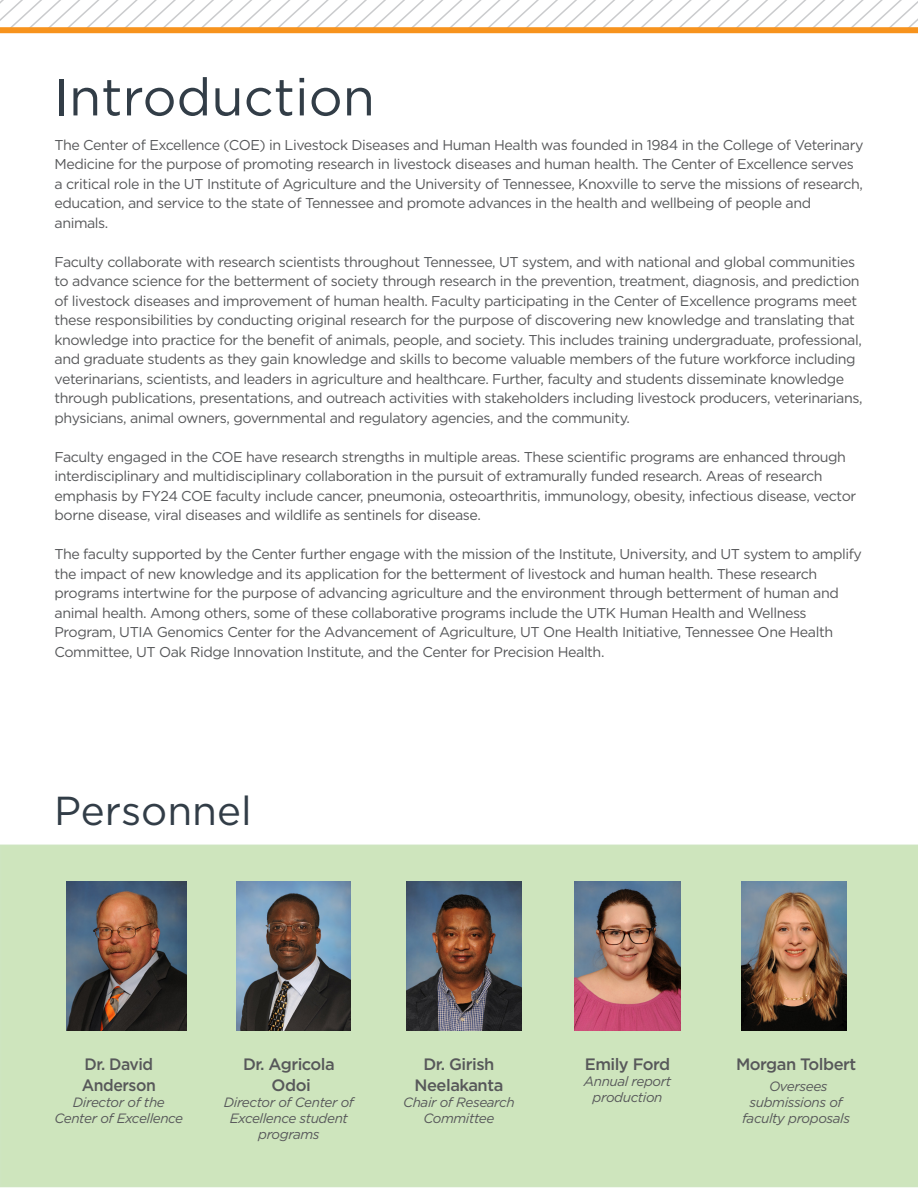
<style>
.page{position:relative;width:918px;height:1188px;background:#fff}
.page>*{position:absolute;margin:0;border:0;box-sizing:border-box;transform-origin:0 0}
.t1{font:52.5px "Gotham";color:#323d47}
.t2{font:40.5px "Gotham";color:#323d47}
.t3{font:500 16.5px/21px "Gotham";letter-spacing:-.03em;color:#57585a;text-align:center}
.t4{font:500 16.5px/21px "Gotham";letter-spacing:-.03em;color:#57585a;scale:.96 1}
.t5{font:14.25px/19.5px "Gotham";letter-spacing:-.03em;color:#57585a}
.t6{font:italic 13.5px/16.2px "Gotham";letter-spacing:-.03em;color:#57585a;text-align:center}
</style>
<div class="page">
<svg style="left:0;top:0;width:918px;height:34px"></svg>
<div style="left:0;top:27px;width:918px;height:6px;background:#f7931d"></div>
<div style="left:0;top:845px;width:918px;height:342px;background:#cee5bd"></div>
<img style="left:66px;top:881px;width:120px;height:149px">
<img style="left:236px;top:881px;width:115px;height:149px">
<img style="left:407px;top:881px;width:114px;height:149px">
<img style="left:742px;top:881px;width:105px;height:149px">
<img style="left:575px;top:881px;width:105px;height:149px">
<p class="t1" style="left:54px;top:63px;width:323px">Introduction</p>
<p class="t5" style="left:55px;top:135px;width:811px">The Center of Excellence (COE) in Livestock Diseases and Human Health was founded in 1984 in the College of Veterinary Medicine for the purpose of promoting research in livestock diseases and human health. The Center of Excellence serves a critical role in the UT Institute of Agriculture and the University of Tennessee, Knoxville to serve the missions of research, education, and service to the state of Tennessee and promote advances in the health and wellbeing of people and animals.</p>
<p class="t5" style="left:55px;top:252px;width:810px">Faculty collaborate with research scientists throughout Tennessee, UT system, and with national and global communities to advance science for the betterment of society through research in the prevention, treatment, diagnosis, and prediction of livestock diseases and improvement of human health. Faculty participating in the Center of Excellence programs meet these responsibilities by conducting original research for the purpose of discovering new knowledge and translating that knowledge into practice for the benefit of animals, people, and society. This includes training undergraduate, professional, and graduate students as they gain knowledge and skills to become valuable members of the future workforce including veterinarians, scientists, and leaders in agriculture and healthcare. Further, faculty and students disseminate knowledge through publications, presentations, and outreach activities with stakeholders including livestock producers, veterinarians, physicians, animal owners, governmental and regulatory agencies, and the community.</p>
<p class="t5" style="left:55px;top:447px;width:803px">Faculty engaged in the COE have research strengths in multiple areas. These scientific programs are enhanced through interdisciplinary and multidisciplinary collaboration in the pursuit of extramurally funded research. Areas of research emphasis by FY24 COE faculty include cancer, pneumonia, osteoarthritis, immunology, obesity, infectious disease, vector borne disease, viral diseases and wildlife as sentinels for disease.</p>
<p class="t5" style="left:55px;top:544px;width:809px">The faculty supported by the Center further engage with the mission of the Institute, University, and UT system to amplify the impact of new knowledge and its application for the betterment of livestock and human health. These research programs intertwine for the purpose of advancing agriculture and the environment through betterment of human and animal health. Among others, some of these collaborative programs include the UTK Human Health and Wellness Program, UTIA Genomics Center for the Advancement of Agriculture, UT One Health Initiative, Tennessee One Health Committee, UT Oak Ridge Innovation Institute, and the Center for Precision Health.</p>
<p class="t2" style="left:54px;top:785px;width:199px">Personnel</p>
<p class="t4" style="left:82px;top:1053px;width:78px">Dr. David<br>Anderson</p>
<p class="t6" style="left:54px;top:1094px;width:130px">Director of the<br>Center of Excellence</p>
<p class="t3" style="left:243px;top:1053px;width:93px">Dr. Agricola</p>
<p class="t3" style="left:272px;top:1074px;width:41px">Odoi</p>
<p class="t6" style="left:224px;top:1094px;width:132px">Director of Center of<br>Excellence student programs</p>
<p class="t3" style="left:415px;top:1053px;width:90px">Dr. Girish<br>Neelakanta</p>
<p class="t6" style="left:403px;top:1094px;width:113px">Chair of Research<br>Committee</p>
<p class="t3" style="left:585px;top:1053px;width:87px">Emily Ford</p>
<p class="t6" style="left:584px;top:1073px;width:89px">Annual report production</p>
<p class="t3" style="left:736px;top:1053px;width:122px">Morgan Tolbert</p>
<p class="t6" style="left:742px;top:1078px;width:109px">Oversees submissions of faculty proposals</p>
</div>
